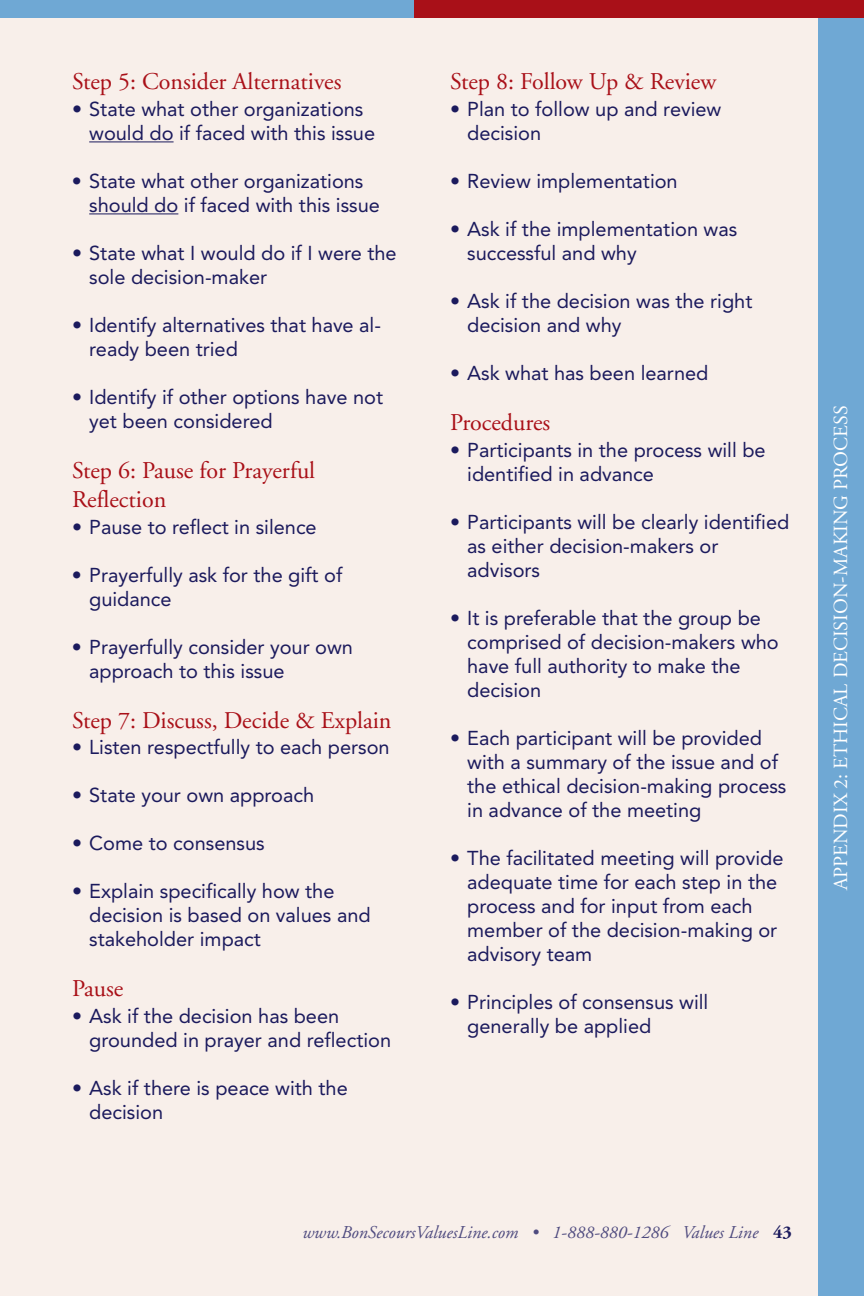
<style>
.page{position:relative;width:864px;height:1296px;background:#f8efea}
.page>*{position:absolute;margin:0;border:0;box-sizing:border-box;transform-origin:0 0}
.t1{font:24px/28.8px "Adobe Garamond";color:#a91018}
.t2{font:20px/24px "Avenir";color:#1b1a5d}
.t3{font:20px "Adobe Garamond";color:#fff}
.t4{font:italic 18px "Adobe Garamond";color:#4f4b7f}
.s1{font-weight:700;font-style:normal;color:#1b1a5d}
</style>
<div class="page">
<div style="left:819px;top:0;width:45px;height:1296px;background:#6fa8d4"></div>
<div style="left:0;top:0;width:432px;height:18px;background:#6fa8d4"></div>
<div style="left:414px;top:0;width:450px;height:18px;background:#a91018"></div>
<hr style="left:89px;top:141px;width:85px;height:1px;background:#1b1a5d">
<hr style="left:89px;top:213px;width:89px;height:1px;background:#1b1a5d">
<p class="t1" style="left:72px;top:69px;width:271px">Step 5: Consider Alternatives</p>
<p class="t2" style="left:89px;top:99px;width:287px;text-indent:-17px">• State what other organizations would do if faced with this issue</p>
<p class="t2" style="left:89px;top:171px;width:292px;text-indent:-17px">• State what other organizations should do if faced with this issue</p>
<p class="t2" style="left:89px;top:243px;width:309px;text-indent:-17px">• State what I would do if I were the sole decision-maker</p>
<p class="t2" style="left:89px;top:315px;width:293px;text-indent:-17px">• Identify alternatives that have al&shy;ready been tried</p>
<p class="t2" style="left:89px;top:387px;width:295px;text-indent:-17px">• Identify if other options have not yet been considered</p>
<p class="t1" style="left:72px;top:458px;width:245px">Step 6: Pause for Prayerful<br>Reflection</p>
<p class="t2" style="left:72px;top:516px;width:246px">• Pause to reflect in silence</p>
<p class="t2" style="left:89px;top:564px;width:255px;text-indent:-17px">• Prayerfully ask for the gift of guidance</p>
<p class="t2" style="left:89px;top:636px;width:265px;text-indent:-17px">• Prayerfully consider your own approach to this issue</p>
<p class="t1" style="left:72px;top:708px;width:321px">Step 7: Discuss, Decide &amp; Explain</p>
<p class="t2" style="left:72px;top:737px;width:319px">• Listen respectfully to each person</p>
<p class="t2" style="left:72px;top:785px;width:244px">• State your own approach</p>
<p class="t2" style="left:72px;top:833px;width:194px">• Come to consensus</p>
<p class="t2" style="left:89px;top:881px;width:283px;text-indent:-17px">• Explain specifically how the decision is based on values and stakeholder impact</p>
<p class="t1" style="left:72px;top:977px;width:53px">Pause</p>
<p class="t2" style="left:89px;top:1006px;width:303px;text-indent:-17px">• Ask if the decision has been grounded in prayer and reflection</p>
<p class="t2" style="left:89px;top:1078px;width:260px;text-indent:-17px">• Ask if there is peace with the decision</p>
<p class="t1" style="left:450px;top:69px;width:268px">Step 8: Follow Up &amp; Review</p>
<p class="t2" style="left:467px;top:99px;width:256px;text-indent:-17px">• Plan to follow up and review decision</p>
<p class="t2" style="left:450px;top:171px;width:229px">• Review implementation</p>
<p class="t2" style="left:467px;top:219px;width:272px;text-indent:-17px">• Ask if the implementation was successful and why</p>
<p class="t2" style="left:467px;top:291px;width:287px;text-indent:-17px">• Ask if the decision was the right decision and why</p>
<p class="t2" style="left:450px;top:363px;width:260px">• Ask what has been learned</p>
<p class="t1" style="left:450px;top:410px;width:102px">Procedures</p>
<p class="t2" style="left:467px;top:439px;width:300px;text-indent:-17px">• Participants in the process will be identified in advance</p>
<p class="t2" style="left:467px;top:511px;width:324px;text-indent:-17px">• Participants will be clearly identified as either decision-makers or advisors</p>
<p class="t2" style="left:467px;top:607px;width:313px;text-indent:-17px">• It is preferable that the group be comprised of decision-makers who have full authority to make the decision</p>
<p class="t2" style="left:467px;top:727px;width:321px;text-indent:-17px">• Each participant will be provided with a summary of the issue and of the ethical decision-making process in advance of the meeting</p>
<p class="t2" style="left:467px;top:847px;width:318px;text-indent:-17px">• The facilitated meeting will provide adequate time for each step in the process and for input from each member of the decision-making or advisory team</p>
<p class="t2" style="left:467px;top:991px;width:243px;text-indent:-17px">• Principles of consensus will generally be applied</p>
<p class="t3" style="left:833px;top:890px;width:486px;rotate:-90deg">APPENDIX 2: ETHICAL DECISION-MAKING PROCESS</p>
<p class="t4" style="left:302px;top:1225px;width:491px">www.BonSecoursValuesLine.com • 1-888-880-1286 Values Line <span class="s1">43</span></p>
</div>
